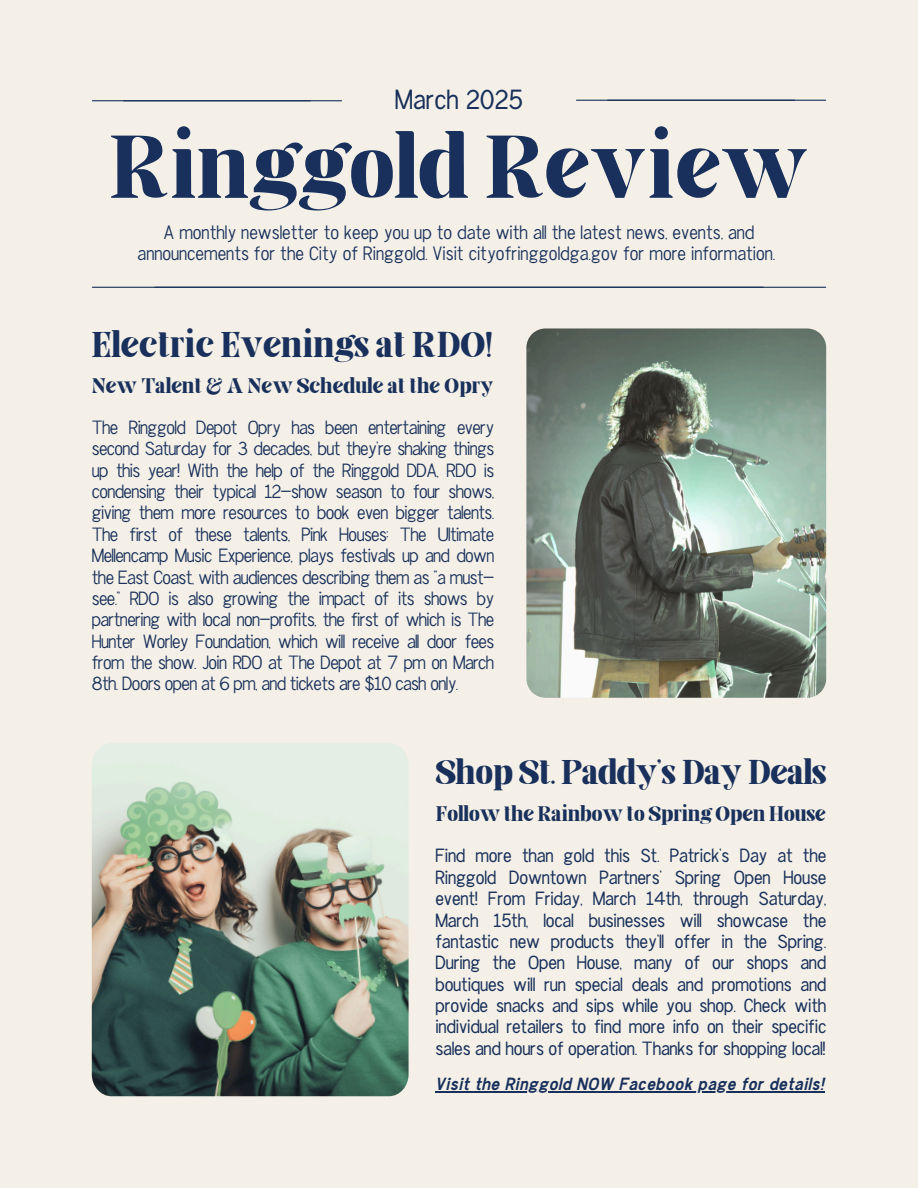
<style>
.page{position:relative;width:918px;height:1188px;background:#f4f0e7}
.page>*{position:absolute;margin:0;border:0;box-sizing:border-box;transform-origin:0 0}
.t1{font:85.5px "Elika Gorica";color:#18305b}
.t2{font:34.5px "Elika Gorica";letter-spacing:-.005em;color:#18305b}
.t3{font:33px "Elika Gorica";letter-spacing:-.015em;color:#18305b}
.t4{font:28.2px "Chester Sans";color:#18305b}
.t5{font:20.25px "Elika Gorica";letter-spacing:-.01em;color:#18305b}
.t6{font:300 19.8px/21.1px "Chester Sans";color:#18305b;text-align:center}
.t7{font:300 19.5px/21.3px "Chester Sans";letter-spacing:-.03em;color:#18305b;text-align:justify}
.t8{font:19.5px/21.3px "Chester Sans";letter-spacing:-.01em;color:#18305b;text-align:justify}
.t9{font:italic 700 18px "Chester Sans";letter-spacing:.03em;color:#18305b}
</style>
<div class="page">
<hr style="left:576px;top:100px;width:219px;height:1px;background:#18305b">
<hr style="left:124px;top:100px;width:218px;height:1px;background:#18305b">
<hr style="left:155px;top:287px;width:671px;height:1px;background:#18305b">
<img style="left:92px;top:743px;width:316px;height:353px">
<hr style="left:92px;top:287px;width:671px;height:1px;background:#18305b">
<hr style="left:92px;top:100px;width:218px;height:1px;background:#18305b">
<hr style="left:608px;top:100px;width:218px;height:1px;background:#18305b">
<img style="left:526px;top:328px;width:300px;height:369px">
<hr style="left:435px;top:1091px;width:389px;height:1px;background:#18305b">
<h2 class="t4" style="left:395px;top:86px;width:130px">March 2025</h2>
<p class="t1" style="left:110px;top:134px;width:698px">Ringgold Review</p>
<p class="t6" style="left:138px;top:222px;width:639px">A monthly newsletter to keep you up to date with all the latest news, events, and announcements for the City of Ringgold. Visit cityofringgoldga.gov for more information.</p>
<h3 class="t2" style="left:92px;top:331px;width:402px">Electric Evenings at RDO!</h3>
<h1 class="t5" style="left:92px;top:377px;width:403px">New Talent &amp; A New Schedule at the Opry</h1>
<p class="t7" style="left:92px;top:417px;width:404px">The Ringgold Depot Opry has been entertaining every second Saturday for 3 decades, but they're shaking things up this year! With the help of the Ringgold DDA, RDO is condensing their typical 12-show season to four shows, giving them more resources to book even bigger talents.<br>The first of these talents, Pink Houses: The Ultimate Melencamp Music Experience, plays festivals up and down the East Coast, with audiences describing them as "a must&shy;see." RDO is also growing the impact of its shows by partnering with local non-profits, the first of which is The Hunter Worley Foundation, which wil receive al door fees from the show. Join RDO at The Depot at 7 pm on March 8th. Doors open at 6 pm, and tickets are $10 cash only.</p>
<p class="t3" style="left:435px;top:760px;width:393px">Shop St. Paddy’s Day Deals</p>
<h4 class="t5" style="left:435px;top:806px;width:392px">Follow the Rainbow to Spring Open House</h4>
<p class="t8" style="left:435px;top:846px;width:392px">Find more than gold this St. Patrick's Day at the Ringgold Downtown Partners' Spring Open House event! From Friday, March 14th, through Saturday, March 15th, local businesses will showcase the fantastic new products they'll offer in the Spring.<br>During the Open House, many of our shops and boutiques will run special deals and promotions and provide snacks and sips while you shop. Check with individual retailers to find more info on their specific sales and hours of operation. Thanks for shopping local!</p>
<h4 class="t9" style="left:435px;top:1076px;width:390px">Visit the Ringgold NOW Facebook page for details!</h4>
</div>
